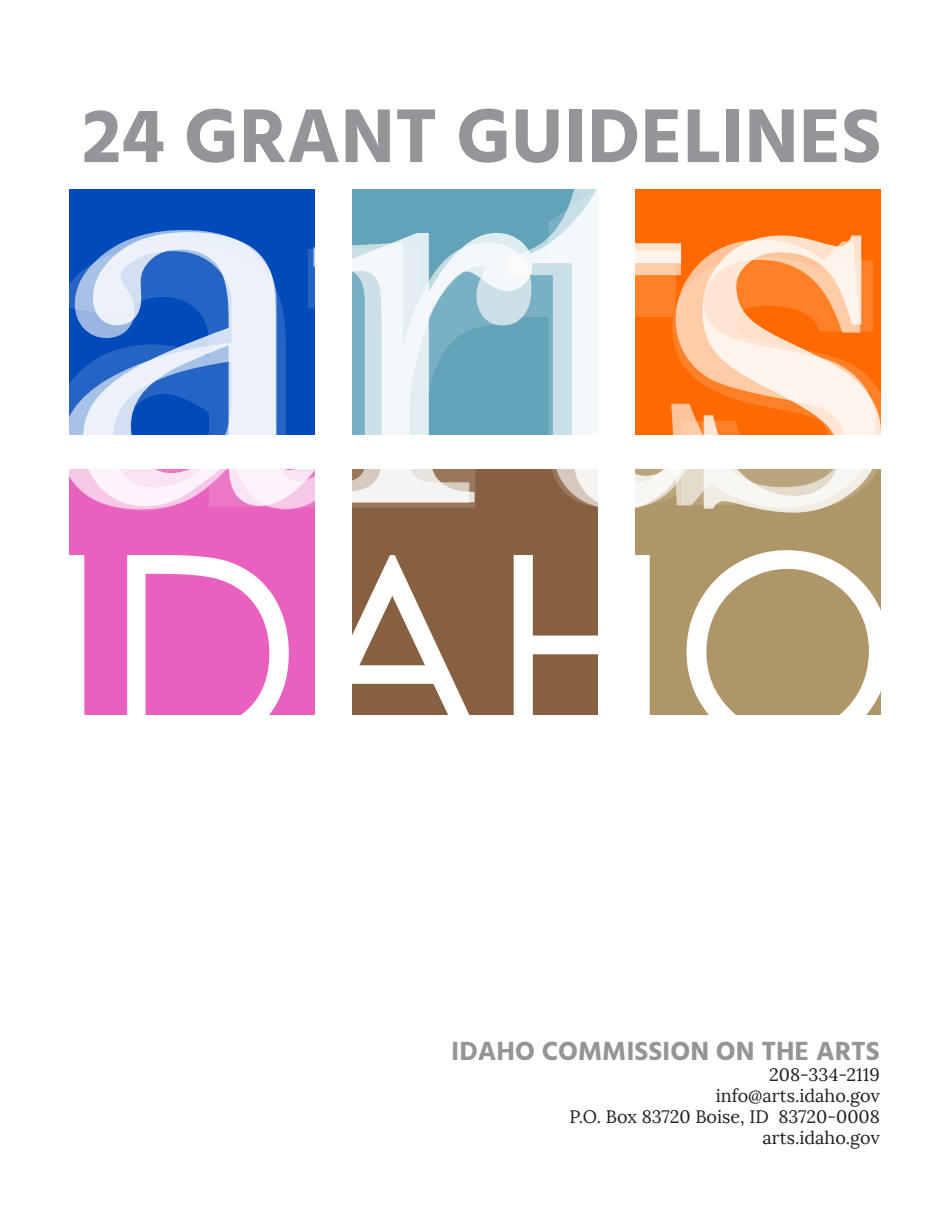
<style>
.page{position:relative;width:945px;height:1215px;background:#fff}
.page>*{position:absolute;margin:0;border:0;box-sizing:border-box;transform-origin:0 0}
.t1{font:700 78px "Hind";color:#939598}
.t2{font:700 27px "Hind";color:#939598}
.t3{font:18px "Lora";color:#231f20}
</style>
<div class="page">
<div style="left:635px;top:189px;width:246px;height:246px;background:#ff6a00"></div>
<div style="left:69px;top:469px;width:246px;height:246px;background:#e960be"></div>
<div style="left:352px;top:469px;width:246px;height:246px;background:#866040"></div>
<div style="left:635px;top:469px;width:246px;height:246px;background:#af9668"></div>
<svg style="left:69px;top:550px;width:812px;height:165px"></svg>
<svg style="left:753px;top:235px;width:109px;height:278px"></svg>
<svg style="left:703px;top:386px;width:178px;height:124px"></svg>
<svg style="left:69px;top:189px;width:439px;height:322px;background:#4c80bb"></svg>
<svg style="left:69px;top:230px;width:261px;height:279px;background:#90a9de"></svg>
<svg style="left:313px;top:243px;width:195px;height:260px"></svg>
<svg style="left:508px;top:189px;width:163px;height:319px"></svg>
<svg style="left:671px;top:240px;width:205px;height:268px"></svg>
<p class="t1" style="left:82px;top:90px;width:801px">24 GRANT GUIDELINES</p>
<p class="t2" style="left:451px;top:1035px;width:430px">IDAHO COMMISSION ON THE ARTS</p>
<p class="t3" style="left:769px;top:1064px;width:112px">208-334-2119</p>
<p class="t3" style="left:716px;top:1085px;width:166px">info@arts.idaho.gov</p>
<p class="t3" style="left:569px;top:1106px;width:312px">P.O. Box 83720 Boise, ID 83720-0008</p>
<p class="t3" style="left:763px;top:1127px;width:119px">arts.idaho.gov</p>
</div>
